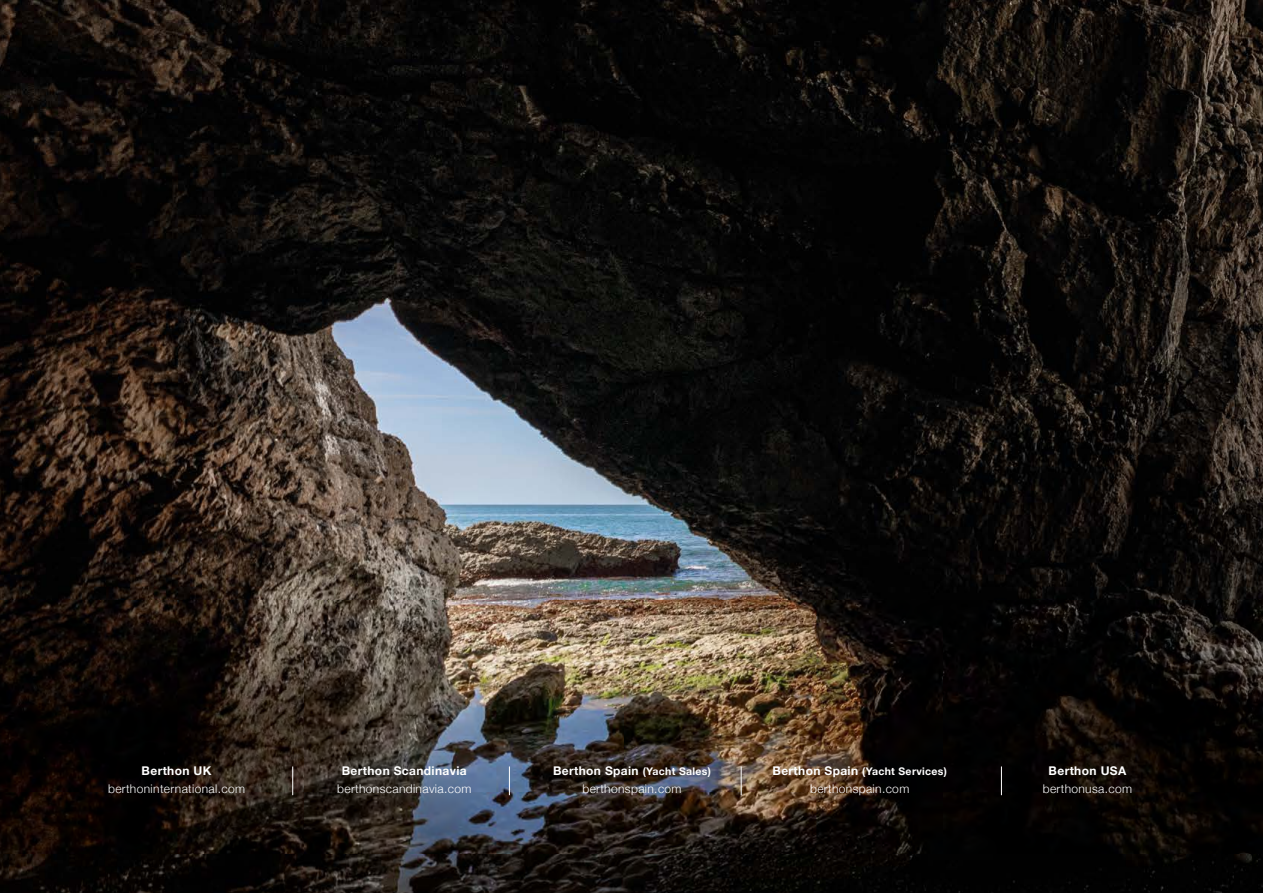
<style>
.page{position:relative;width:1263px;height:893px;background:#fff}
.page>*{position:absolute;margin:0;border:0;box-sizing:border-box;transform-origin:0 0}
.t1{font:300 12px/18px "Helvetica Neue";letter-spacing:.03em;color:#fff;text-align:center}
.t2{font:700 12px "Helvetica Neue";letter-spacing:.03em;color:#fff}
.t3{font:700 10.5px "Helvetica Neue";letter-spacing:.03em;color:#fff}
.s1{font-weight:700}
.s2{font-weight:700;font-size:10.5px}
.s3{font-size:12px}
</style>
<div class="page">
<img style="left:0;top:0;width:1263px;height:893px">
<svg style="left:292px;top:766px;width:1px;height:29px"></svg>
<svg style="left:509px;top:766px;width:1px;height:29px"></svg>
<svg style="left:741px;top:766px;width:1px;height:29px"></svg>
<svg style="left:1001px;top:766px;width:1px;height:29px"></svg>
<p class="t2" style="left:142px;top:761px;width:71px">Berthon UK</p>
<p class="t1" style="left:108px;top:779px;width:138px">berthoninternational.com</p>
<p class="t2" style="left:342px;top:761px;width:126px">Berthon Scandinavia</p>
<p class="t1" style="left:337px;top:779px;width:136px">berthonscandinavia.com</p>
<p class="t1" style="left:553px;top:761px;width:159px"><span class="s1">Berthon Spain</span> <span class="s2">(Yacht Sales) </span>berthonspain.com</p>
<p class="t3" style="left:772px;top:763px;width:176px"><span class="s3">Berthon Spain</span> (Yacht Services)</p>
<p class="t1" style="left:810px;top:779px;width:101px">berthonspain.com</p>
<p class="t2" style="left:1049px;top:761px;width:79px">Berthon USA</p>
<p class="t1" style="left:1043px;top:779px;width:91px">berthonusa.com</p>
</div>
